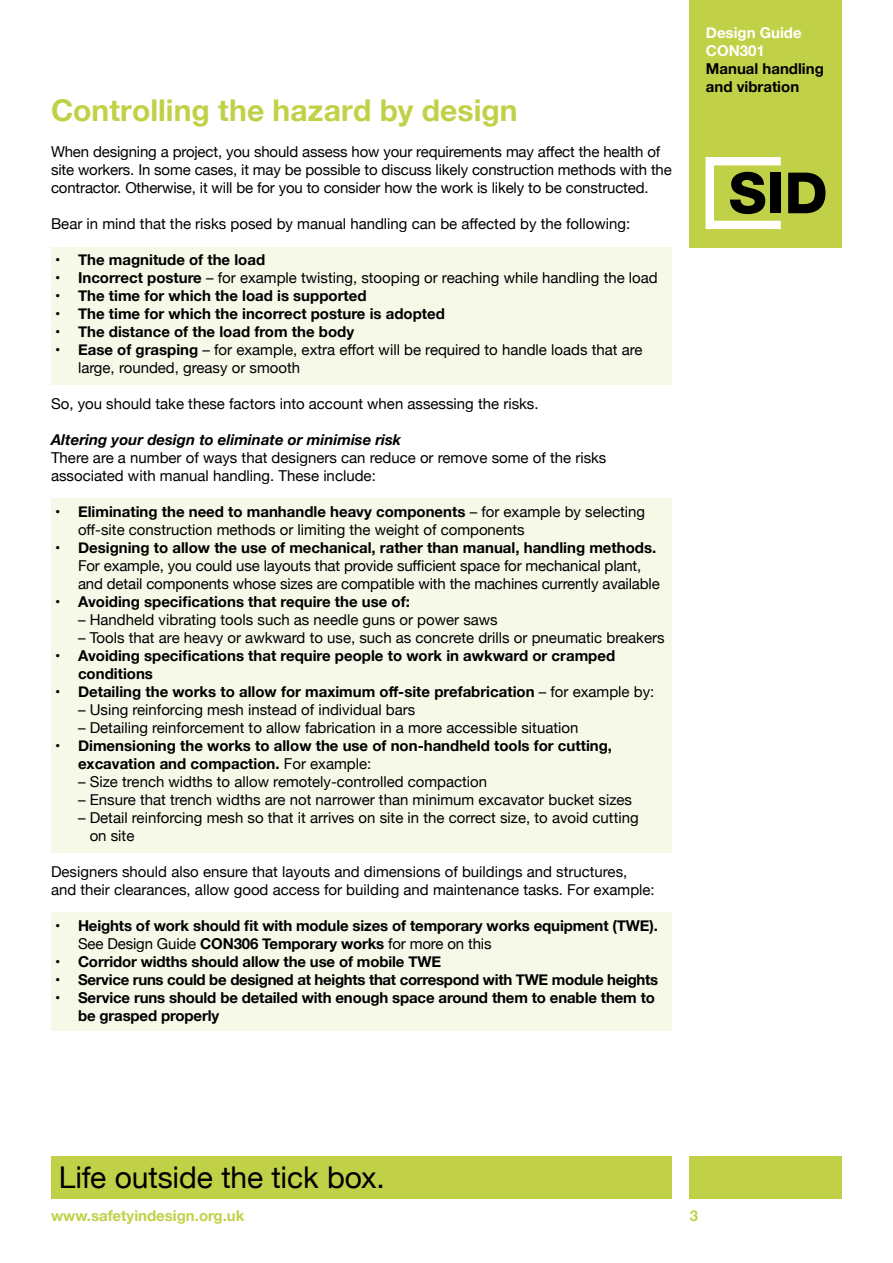
<style>
.page{position:relative;width:893px;height:1263px;background:#fff}
.page>*{position:absolute;margin:0;border:0;box-sizing:border-box;transform-origin:0 0}
.t1{font:700 30px "Helvetica Neue";letter-spacing:.005em;color:#c1d147}
.t2{font:30px "Helvetica Neue";letter-spacing:-.005em;color:#000}
.t3{font:15px/18px "Helvetica Neue";color:#000}
.t4{font:700 15px/18px "Helvetica Neue";color:#000}
.t5{font:700 15px "Helvetica Neue";letter-spacing:-.02em;color:#000}
.t6{font:italic 700 15px "Helvetica Neue";color:#000}
.t7{font:700 15px "Helvetica Neue";color:#c1d147}
.t8{font:700 15px/18px "Helvetica Neue";color:#fff}
.s1{font-weight:700}
.s2{font-weight:400}
</style>
<div class="page">
<div style="left:51px;top:247px;width:621px;height:137px;background:#f6f9e8"></div>
<div style="left:51px;top:498px;width:621px;height:355px;background:#f6f9e8"></div>
<div style="left:51px;top:913px;width:621px;height:118px;background:#f6f9e8"></div>
<div style="left:51px;top:1157px;width:621px;height:42px;background:#c1d147"></div>
<div style="left:690px;top:1157px;width:152px;height:42px;background:#c1d147"></div>
<div style="left:690px;top:0;width:152px;height:247px;background:#c1d147"></div>
<svg style="left:706px;top:157px;width:75px;height:72px"></svg>
<div style="left:770px;top:173px;width:11px;height:40px;background:#000"></div>
<svg style="left:788px;top:173px;width:37px;height:40px"></svg>
<h1 class="t1" style="left:51px;top:87px;width:468px">Controlling the hazard by design</h1>
<p class="t3" style="left:51px;top:144px;width:622px">When designing a project, you should assess how your requirements may affect the health of site workers. In some cases, it may be possible to discuss likely construction methods with the contractor. Otherwise, it will be for you to consider how the work is likely to be constructed.</p>
<p class="t3" style="left:51px;top:216px;width:581px">Bear in mind that the risks posed by manual handling can be affected by the following:</p>
<p class="t4" style="left:55px;top:251px;width:211px">• The magnitude of the load</p>
<p class="t3" style="left:55px;top:270px;width:604px"><span class="s1">• Incorrect posture</span> – for example twisting, stooping or reaching while handling the load</p>
<p class="t4" style="left:55px;top:287px;width:313px">• The time for which the load is supported</p>
<p class="t4" style="left:55px;top:305px;width:391px">• The time for which the incorrect posture is adopted</p>
<p class="t4" style="left:55px;top:323px;width:300px">• The distance of the load from the body</p>
<p class="t3" style="left:78px;top:342px;width:566px;text-indent:-23px"><span class="s1">• Ease of grasping</span> – for example, extra effort will be required to handle loads that are large, rounded, greasy or smooth</p>
<p class="t3" style="left:51px;top:396px;width:489px">So, you should take these factors into account when assessing the risks.</p>
<p class="t6" style="left:51px;top:428px;width:352px">Altering your design to eliminate or minimise risk</p>
<p class="t3" style="left:51px;top:450px;width:557px">There are a number of ways that designers can reduce or remove some of the risks associated with manual handling. These include:</p>
<p class="t3" style="left:78px;top:504px;width:569px;text-indent:-23px"><span class="s1">• Eliminating the need to manhandle heavy components</span> – for example by selecting off-site construction methods or limiting the weight of components</p>
<p class="t4" style="left:55px;top:539px;width:602px">• Designing to allow the use of mechanical, rather than manual, handling methods.</p>
<p class="t3" style="left:78px;top:558px;width:583px">For example, you could use layouts that provide sufficient space for mechanical plant, and detail components whose sizes are compatible with the machines currently available</p>
<p class="t4" style="left:55px;top:593px;width:356px">• Avoiding specifications that require the use of:</p>
<p class="t3" style="left:78px;top:612px;width:421px">– Handheld vibrating tools such as needle guns or power saws</p>
<p class="t3" style="left:78px;top:630px;width:588px">– Tools that are heavy or awkward to use, such as concrete drills or pneumatic breakers</p>
<p class="t4" style="left:78px;top:647px;width:539px;text-indent:-23px">• Avoiding specifications that require people to work in awkward or cramped conditions</p>
<p class="t4" style="left:55px;top:683px;width:601px">• Detailing the works to allow for maximum off-site prefabrication <span class="s2">– for example by:</span></p>
<p class="t3" style="left:78px;top:702px;width:339px">– Using reinforcing mesh instead of individual bars</p>
<p class="t3" style="left:78px;top:720px;width:502px">– Detailing reinforcement to allow fabrication in a more accessible situation</p>
<p class="t4" style="left:78px;top:737px;width:536px;text-indent:-23px">• Dimensioning the works to allow the use of non-handheld tools for cutting, excavation and compaction. <span class="s2">For example:</span></p>
<p class="t3" style="left:78px;top:774px;width:411px">– Size trench widths to allow remotely-controlled compaction</p>
<p class="t3" style="left:78px;top:792px;width:556px">– Ensure that trench widths are not narrower than minimum excavator bucket sizes</p>
<p class="t3" style="left:90px;top:810px;width:550px;text-indent:-12px">– Detail reinforcing mesh so that it arrives on site in the correct size, to avoid cutting on site</p>
<p class="t3" style="left:51px;top:864px;width:605px">Designers should also ensure that layouts and dimensions of buildings and structures, and their clearances, allow good access for building and maintenance tasks. For example:</p>
<p class="t4" style="left:78px;top:917px;width:581px;text-indent:-23px">• Heights of work should fit with module sizes of temporary works equipment (TWE).<br><span class="s2">See Design Guide</span> CON306 Temporary works <span class="s2">for more on this</span></p>
<p class="t4" style="left:55px;top:953px;width:387px">• Corridor widths should allow the use of mobile TWE</p>
<p class="t5" style="left:55px;top:968px;width:604px">• Service runs could be designed at heights that correspond with TWE module heights</p>
<p class="t4" style="left:78px;top:989px;width:578px;text-indent:-23px">• Service runs should be detailed with enough space around them to enable them to be grasped properly</p>
<p class="t8" style="left:706px;top:24px;width:97px">Design Guide<br>CON301</p>
<p class="t4" style="left:706px;top:60px;width:120px">Manual handling and vibration</p>
<h1 class="t2" style="left:59px;top:1155px;width:327px">Life outside the tick box.</h1>
<p class="t7" style="left:51px;top:1203px;width:195px">www.safetyindesign.org.uk</p>
<p class="t7" style="left:690px;top:1203px;width:10px">3</p>
</div>
